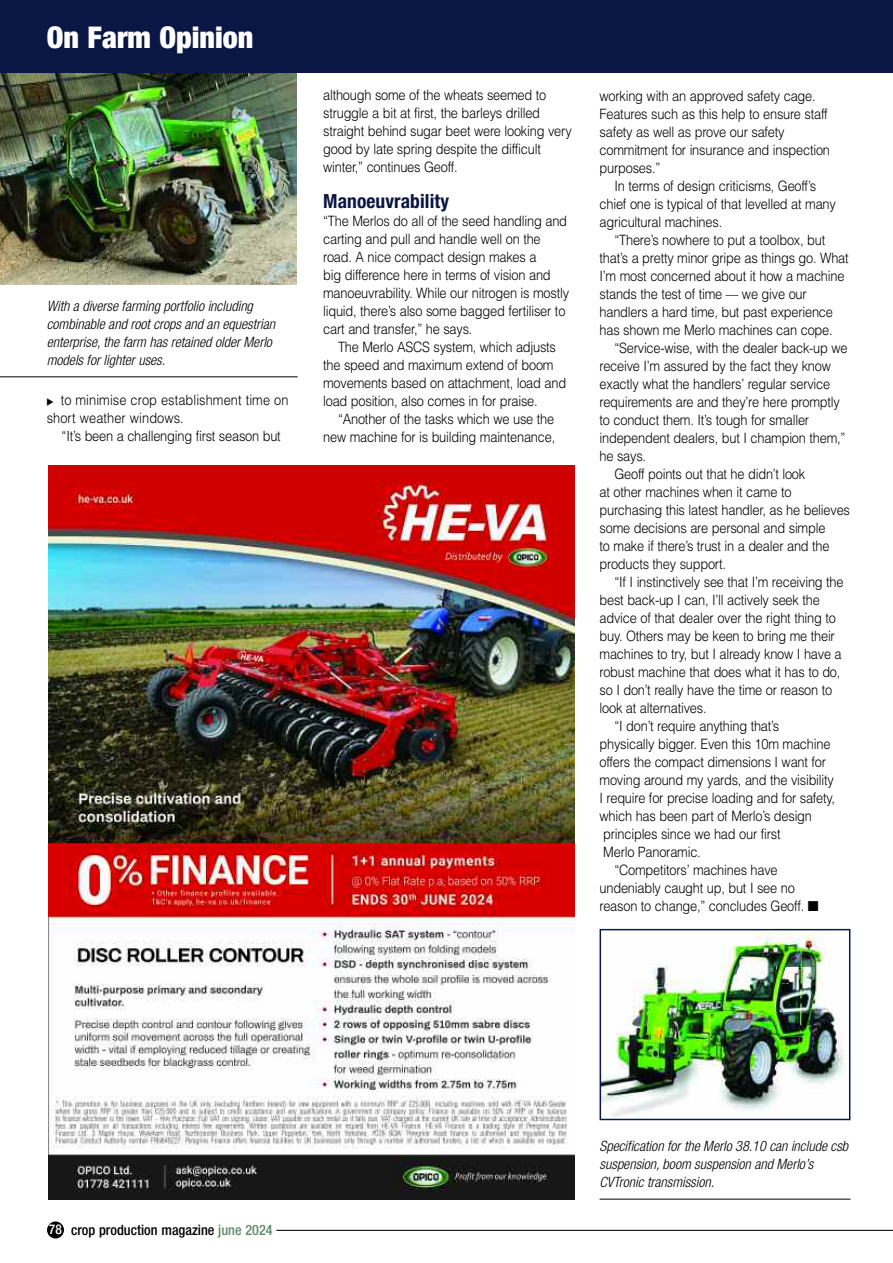
<style>
.page{position:relative;width:893px;height:1263px;background:#fff}
.page>*{position:absolute;margin:0;border:0;box-sizing:border-box;transform-origin:0 0}
.t1{font:900 condensed 30px "Helvetica Neue";color:#fff}
.t2{font:700 condensed 19.5px "Helvetica Neue";letter-spacing:.005em;color:#0a1643}
.t3{font:300 14.25px/18px "Helvetica";letter-spacing:-.015em;color:#000;scale:.9 1}
.t4{font:italic 300 condensed 14.25px/18px "Helvetica Neue";color:#000}
.t5{font:300 14.25px/18px "Helvetica";letter-spacing:.005em;color:#000;scale:.9 1}
.t6{font:500 condensed 14.25px "Helvetica Neue";color:#000}
.s1{font-size:13.5px;color:#fff}
.s2{color:#60896c}
</style>
<div class="page">
<img style="left:48px;top:465px;width:526px;height:734px">
<img style="left:0;top:72px;width:297px;height:213px">
<hr style="left:0;top:376px;width:298px;height:1px;background:#000">
<div style="left:0;top:0;width:893px;height:72px;background:#0a1643"></div>
<img style="left:603px;top:932px;width:240px;height:185px">
<div style="left:600px;top:929px;width:250px;height:191px;border:2px solid #0a1643"></div>
<hr style="left:600px;top:1199px;width:250px;height:1px;background:#000">
<div style="left:47px;top:1221px;width:17px;height:17px;background:#000;border-radius:50%"></div>
<hr style="left:276px;top:1230px;width:617px;height:1px;background:#000">
<h1 class="t1" style="left:47px;top:27px;width:208px">On Farm Opinion</h1>
<p class="t4" style="left:47px;top:299px;width:230px">With a diverse farming portfolio including combinable and root crops and an equestrian enterprise, the farm has retained older Merlo models for lighter uses.</p>
<p class="t5" style="left:47px;top:391px;width:270px;text-indent:14px">to minimise crop establishment time on short weather windows.</p>
<p class="t3" style="left:62px;top:427px;width:245px">“It’s been a challenging first season but</p>
<p class="t3" style="left:323px;top:86px;width:278px">although some of the wheats seemed to struggle a bit at first, the barleys drilled straight behind sugar beet were looking very good by late spring despite the difficult winter,” continues Geoff.</p>
<h2 class="t2" style="left:323px;top:194px;width:127px">Manoeuvrability</h2>
<p class="t3" style="left:323px;top:212px;width:275px">“The Merlos do all of the seed handling and carting and pull and handle well on the road. A nice compact design makes a<br>big difference here in terms of vision and manoeuvrability. While our nitrogen is mostly liquid, there’s also some bagged fertiliser to cart and transfer,” he says.</p>
<p class="t3" style="left:323px;top:338px;width:271px;text-indent:15px">The Merlo ASCS system, which adjusts the speed and maximum extend of boom movements based on attachment, load and load position, also comes in for praise.</p>
<p class="t3" style="left:323px;top:410px;width:259px;text-align:right">“Another of the tasks which we use the new machine for is building maintenance,</p>
<p class="t3" style="left:600px;top:87px;width:258px">working with an approved safety cage.<br>Features such as this help to ensure staff safety as well as prove our safety commitment for insurance and inspection purposes.”</p>
<p class="t3" style="left:600px;top:177px;width:264px;text-indent:15px">In terms of design criticisms, Geoff’s chief one is typical of that levelled at many agricultural machines.</p>
<p class="t3" style="left:600px;top:231px;width:278px;text-indent:15px">“There’s nowhere to put a toolbox, but that’s a pretty minor gripe as things go. What I’m most concerned about it how a machine stands the test of time –– we give our handlers a hard time, but past experience has shown me Merlo machines can cope.</p>
<p class="t3" style="left:614px;top:339px;width:261px">“Service-wise, with the dealer back-up we</p>
<p class="t3" style="left:600px;top:357px;width:259px">receive I’m assured by the fact they know</p>
<p class="t3" style="left:600px;top:375px;width:258px">exactly what the handlers’ regular service</p>
<p class="t3" style="left:600px;top:393px;width:268px">requirements are and they’re here promptly</p>
<p class="t3" style="left:600px;top:411px;width:234px">to conduct them. It’s tough for smaller</p>
<p class="t3" style="left:600px;top:429px;width:275px">independent dealers, but I champion them,”</p>
<p class="t3" style="left:600px;top:447px;width:53px">he says.</p>
<p class="t3" style="left:614px;top:465px;width:214px">Geoff points out that he didn’t look</p>
<p class="t3" style="left:600px;top:483px;width:215px">at other machines when it came to</p>
<p class="t3" style="left:600px;top:501px;width:280px">purchasing this latest handler, as he believes</p>
<p class="t3" style="left:600px;top:519px;width:252px">some decisions are personal and simple</p>
<p class="t3" style="left:600px;top:537px;width:257px">to make if there’s trust in a dealer and the</p>
<p class="t3" style="left:600px;top:555px;width:142px">products they support.</p>
<p class="t3" style="left:614px;top:573px;width:256px">“If I instinctively see that I’m receiving the</p>
<p class="t3" style="left:600px;top:591px;width:246px">best back-up I can, I’ll actively seek the</p>
<p class="t3" style="left:600px;top:609px;width:264px">advice of that dealer over the right thing to</p>
<p class="t3" style="left:600px;top:627px;width:263px">buy. Others may be keen to bring me their</p>
<p class="t3" style="left:600px;top:645px;width:271px">machines to try, but I already know I have a</p>
<p class="t3" style="left:600px;top:663px;width:269px">robust machine that does what it has to do,</p>
<p class="t3" style="left:600px;top:681px;width:260px">so I don’t really have the time or reason to</p>
<p class="t3" style="left:600px;top:699px;width:120px">look at alternatives.</p>
<p class="t3" style="left:614px;top:717px;width:185px">“I don’t require anything that’s</p>
<p class="t3" style="left:600px;top:735px;width:258px">physically bigger. Even this 10m machine</p>
<p class="t3" style="left:600px;top:753px;width:253px">offers the compact dimensions I want for</p>
<p class="t3" style="left:600px;top:771px;width:262px">moving around my yards, and the visibility</p>
<p class="t3" style="left:600px;top:789px;width:263px">I require for precise loading and for safety,</p>
<p class="t3" style="left:600px;top:807px;width:238px">which has been part of Merlo’s design</p>
<p class="t3" style="left:603px;top:825px;width:198px">principles since we had our first</p>
<p class="t3" style="left:603px;top:843px;width:110px">Merlo Panoramic.</p>
<p class="t3" style="left:614px;top:861px;width:183px">“Competitors’ machines have</p>
<p class="t3" style="left:600px;top:879px;width:218px">undeniably caught up, but I see no</p>
<p class="t3" style="left:600px;top:897px;width:245px">reason to change,” concludes Geoff. ■</p>
<p class="t6" style="left:49px;top:1225px;width:225px"><span class="s1">78</span> crop production magazine <span class="s2">june 2024</span></p>
<p class="t4" style="left:600px;top:1138px;width:250px">Specification for the Merlo 38.10 can include csb suspension, boom suspension and Merlo’s<br>CVTronic transmission.</p>
</div>
